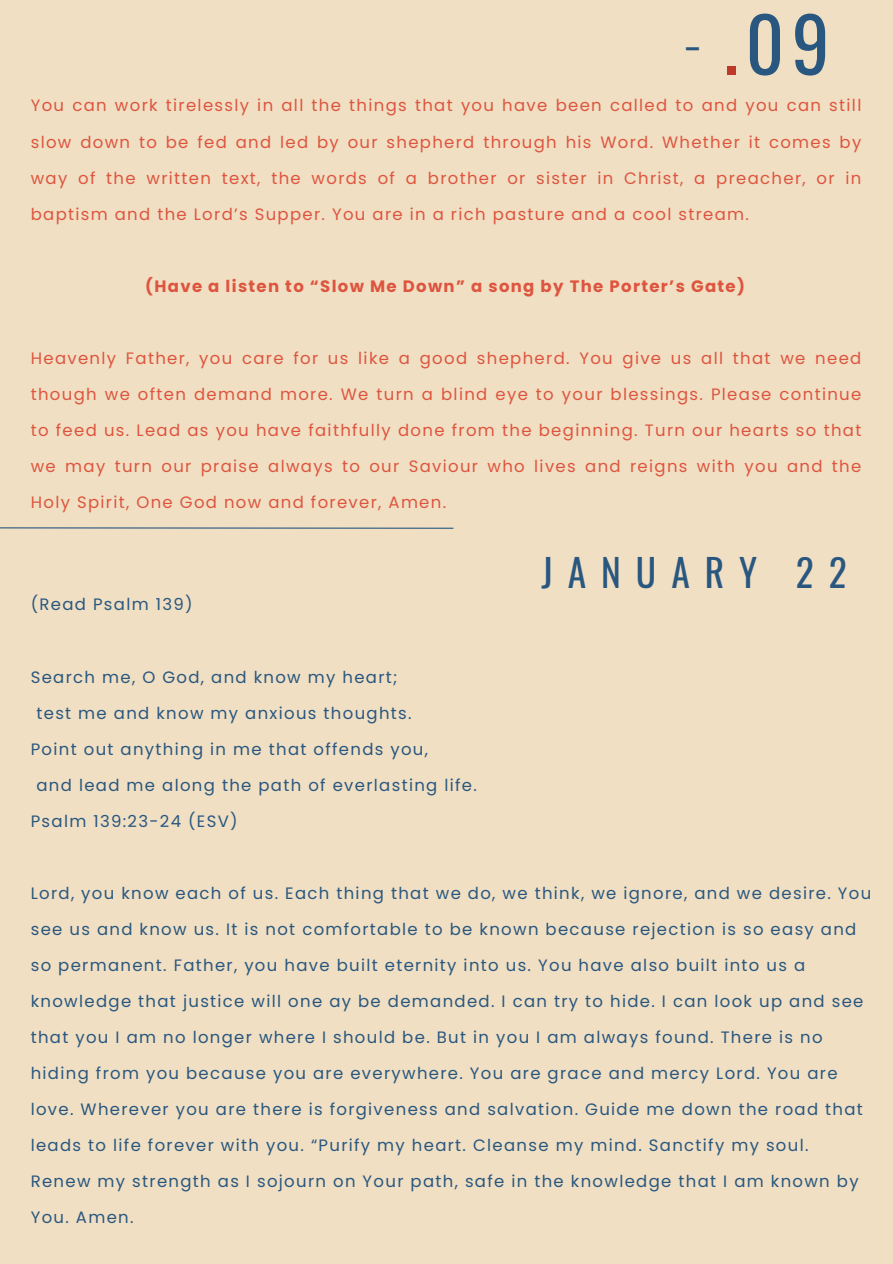
<style>
.page{position:relative;width:893px;height:1264px;background:#fff}
.page>*{position:absolute;margin:0;border:0;box-sizing:border-box;transform-origin:0 0}
.t1{font:75px "Oswald";color:#29577f}
.t2{font:37.5px "Oswald";letter-spacing:.4em;color:#29577f}
.t3{font:16.5px/36px "Poppins";letter-spacing:.08em;color:#29577f}
.t4{font:16.5px/36px "Poppins";letter-spacing:.08em;color:#de553f;text-align:justify}
.t5{font:700 16.5px "Poppins";letter-spacing:.08em;color:#de553f}
.s1{color:#bf3928}
</style>
<div class="page">
<div style="left:0;top:0;width:892px;height:1263px;background:#f0dfc3"></div>
<svg style="left:0;top:527px;width:454px;height:2px"></svg>
<p class="t1" style="left:723px;top:-15px;width:107px"><span class="s1">.</span>09</p>
<p class="t4" style="left:31px;top:88px;width:832px">You can work tirelessly in all the things that you have been called to and you can still slow down to be fed and led by our shepherd through his Word. Whether it comes by way of the written text, the words of a brother or sister in Christ, a preacher, or in baptism and the Lord’s Supper. You are in a rich pasture and a cool stream.</p>
<p class="t2" style="left:686px;top:0;width:14px">_</p>
<p class="t5" style="left:145px;top:274px;width:601px">(Have a listen to “Slow Me Down” a song by The Porter’s Gate)</p>
<p class="t4" style="left:31px;top:340px;width:832px">Heavenly Father, you care for us like a good shepherd. You give us all that we need though we often demand more. We turn a blind eye to your blessings. Please continue to feed us. Lead as you have faithfully done from the beginning. Turn our hearts so that we may turn our praise always to our Saviour who lives and reigns with you and the Holy Spirit, One God now and forever, Amen.</p>
<p class="t3" style="left:31px;top:586px;width:163px">(Read Psalm 139)</p>
<p class="t3" style="left:31px;top:658px;width:368px">Search me, O God, and know my heart;</p>
<p class="t3" style="left:36px;top:694px;width:376px">test me and know my anxious thoughts.</p>
<p class="t3" style="left:31px;top:730px;width:399px">Point out anything in me that offends you,</p>
<p class="t3" style="left:36px;top:766px;width:442px">and lead me along the path of everlasting life.</p>
<p class="t3" style="left:31px;top:802px;width:208px">Psalm 139:23-24 (ESV)</p>
<p class="t2" style="left:541px;top:543px;width:307px">JANUARY 22</p>
<p class="t3" style="left:31px;top:874px;width:842px">Lord, you know each of us. Each thing that we do, we think, we ignore, and we desire. You see us and know us. It is not comfortable to be known because rejection is so easy and so permanent. Father, you have built eternity into us. You have also built into us a knowledge that justice will one ay be demanded. I can try to hide. I can look up and see that you I am no longer where I should be. But in you I am always found. There is no hiding from you because you are everywhere. You are grace and mercy Lord. You are love. Wherever you are there is forgiveness and salvation. Guide me down the road that leads to life forever with you. “Purify my heart. Cleanse my mind. Sanctify my soul.<br>Renew my strength as I sojourn on Your path, safe in the knowledge that I am known by You. Amen.</p>
</div>
